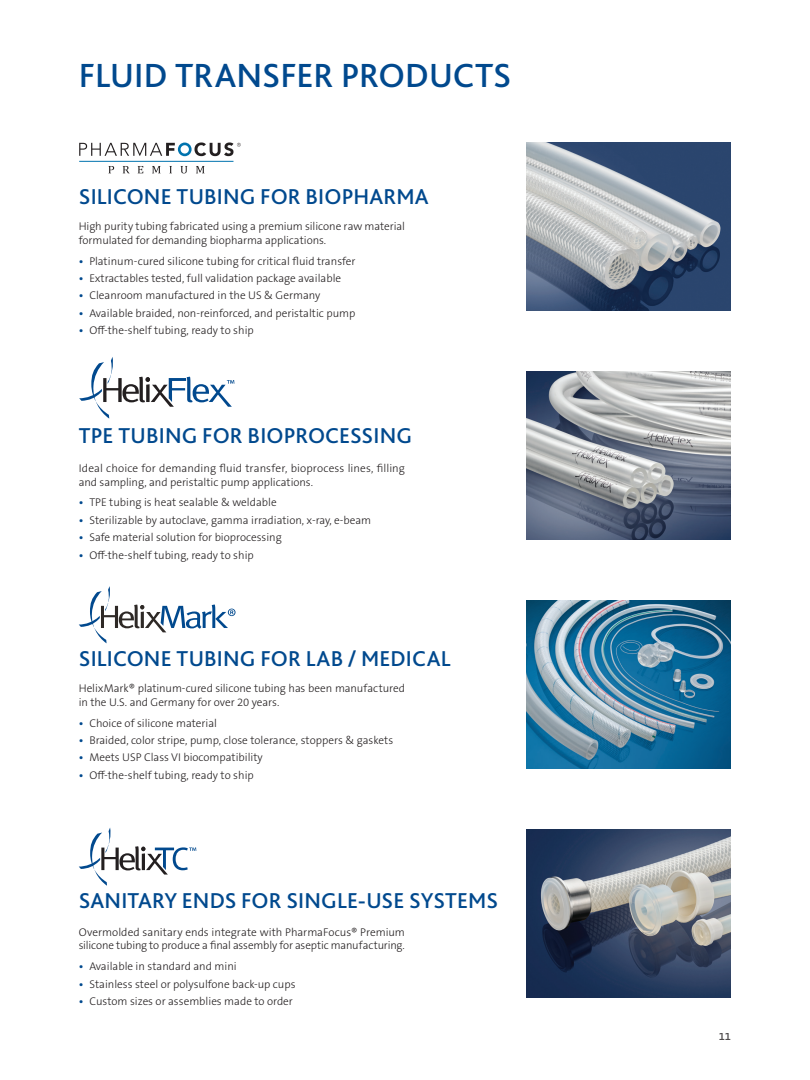
<style>
.page{position:relative;width:810px;height:1080px;background:#fff}
.page>*{position:absolute;margin:0;border:0;box-sizing:border-box;transform-origin:0 0}
.Headline_Product_Sec{font:500 35px "Bliss Pro";color:#01498e}
.Headline_Product_Sec-2{font:500 22.5px "Bliss Pro";letter-spacing:.005em;color:#01498e}
.Body_copy{font:300 11.25px/13.8px "The Sans B W3";color:#231f20}
.t1{font:600 11.25px "The Sans B W6";color:#231f20}
.s1{font-family:"The Sans B W6";font-weight:600;color:#01498e}
.s2{color:#fff}
</style>
<div class="page">
<img style="left:527px;top:142px;width:204px;height:169px">
<img style="left:527px;top:372px;width:204px;height:168px">
<img style="left:527px;top:601px;width:204px;height:168px">
<img style="left:527px;top:830px;width:204px;height:168px">
<hr style="left:79px;top:161px;width:154px;height:1px;background:#0073ae">
<svg style="left:79px;top:142px;width:162px;height:14px"></svg>
<svg style="left:108px;top:166px;width:6px;height:7px"></svg>
<svg style="left:123px;top:166px;width:6px;height:7px"></svg>
<svg style="left:138px;top:166px;width:5px;height:7px"></svg>
<svg style="left:152px;top:166px;width:9px;height:7px"></svg>
<svg style="left:169px;top:166px;width:3px;height:7px"></svg>
<svg style="left:181px;top:166px;width:6px;height:7px"></svg>
<svg style="left:196px;top:166px;width:9px;height:7px"></svg>
<svg style="left:79px;top:357px;width:155px;height:62px"></svg>
<svg style="left:79px;top:586px;width:157px;height:57px"></svg>
<svg style="left:79px;top:828px;width:117px;height:58px"></svg>
<p class="Headline_Product_Sec" style="left:79px;top:53px;width:434px">FLUID TRANSFER PRODUCTS</p>
<p class="Headline_Product_Sec-2" style="left:79px;top:183px;width:351px">SILICONE TUBING FOR BIOPHARMA</p>
<p class="Body_copy" style="left:79px;top:219px;width:328px">High purity tubing fabricated using a premium silicone raw material formulated for demanding biopharma applications.</p>
<p class="Body_copy" style="left:79px;top:254px;width:278px"><span class="s1">•</span> Platinum-cured silicone tubing for critical fluid transfer</p>
<p class="Body_copy" style="left:79px;top:271px;width:264px"><span class="s1">•</span> Extractables tested, full validation package available</p>
<p class="Body_copy" style="left:79px;top:289px;width:243px"><span class="s1">•</span> Cleanroom manufactured in the US &amp; Germany</p>
<p class="Body_copy" style="left:79px;top:306px;width:278px"><span class="s1">•</span> Available braided, non-reinforced, and peristaltic pump</p>
<p class="Body_copy" style="left:79px;top:323px;width:177px"><span class="s1">•</span> Off-the-shelf tubing, ready to ship</p>
<p class="Headline_Product_Sec-2" style="left:79px;top:422px;width:335px">TPE TUBING FOR BIOPROCESSING</p>
<p class="Body_copy" style="left:79px;top:461px;width:328px">Ideal choice for demanding fluid transfer, bioprocess lines, filling and sampling, and peristaltic pump applications.</p>
<p class="Body_copy" style="left:79px;top:496px;width:199px"><span class="s1">•</span> TPE tubing is heat sealable &amp; weldable</p>
<p class="Body_copy" style="left:79px;top:513px;width:294px"><span class="s1">•</span> Sterilizable by autoclave, gamma irradiation, x-ray, e-beam</p>
<p class="Body_copy" style="left:79px;top:531px;width:205px"><span class="s1">•</span> Safe material solution for bioprocessing</p>
<p class="Body_copy" style="left:79px;top:548px;width:177px"><span class="s1">•</span> Off-the-shelf tubing, ready to ship</p>
<p class="Headline_Product_Sec-2" style="left:79px;top:645px;width:373px">SILICONE TUBING FOR LAB / MEDICAL</p>
<p class="Body_copy" style="left:79px;top:682px;width:328px">HelixMark® platinum-cured silicone tubing has been manufactured in the U.S. and Germany for over 20 years.</p>
<p class="Body_copy" style="left:79px;top:716px;width:140px"><span class="s1">•</span> Choice of silicone material</p>
<p class="Body_copy" style="left:79px;top:734px;width:316px"><span class="s1">•</span> Braided, color stripe, pump, close tolerance, stoppers &amp; gaskets</p>
<p class="Body_copy" style="left:79px;top:751px;width:186px"><span class="s1">•</span> Meets USP Class VI biocompatibility</p>
<p class="Body_copy" style="left:79px;top:768px;width:177px"><span class="s1">•</span> Off-the-shelf tubing, ready to ship</p>
<p class="Headline_Product_Sec-2" style="left:79px;top:887px;width:421px">SANITARY ENDS FOR SINGLE-USE SYSTEMS</p>
<p class="Body_copy" style="left:79px;top:925px;width:328px">Overmolded sanitary ends integrate with PharmaFocus® Premium silicone tubing to produce a final assembly for aseptic manufacturing.</p>
<p class="Body_copy" style="left:79px;top:960px;width:160px"><span class="s1">•</span> Available in standard and mini</p>
<p class="Body_copy" style="left:79px;top:977px;width:218px"><span class="s1">•</span> Stainless steel or polysulfone back-up cups</p>
<p class="Body_copy" style="left:79px;top:994px;width:216px"><span class="s1">•</span> Custom sizes or assemblies made to order</p>
<p class="t1" style="left:719px;top:1029px;width:14px">1 1<span class="s2">7</span></p>
</div>
